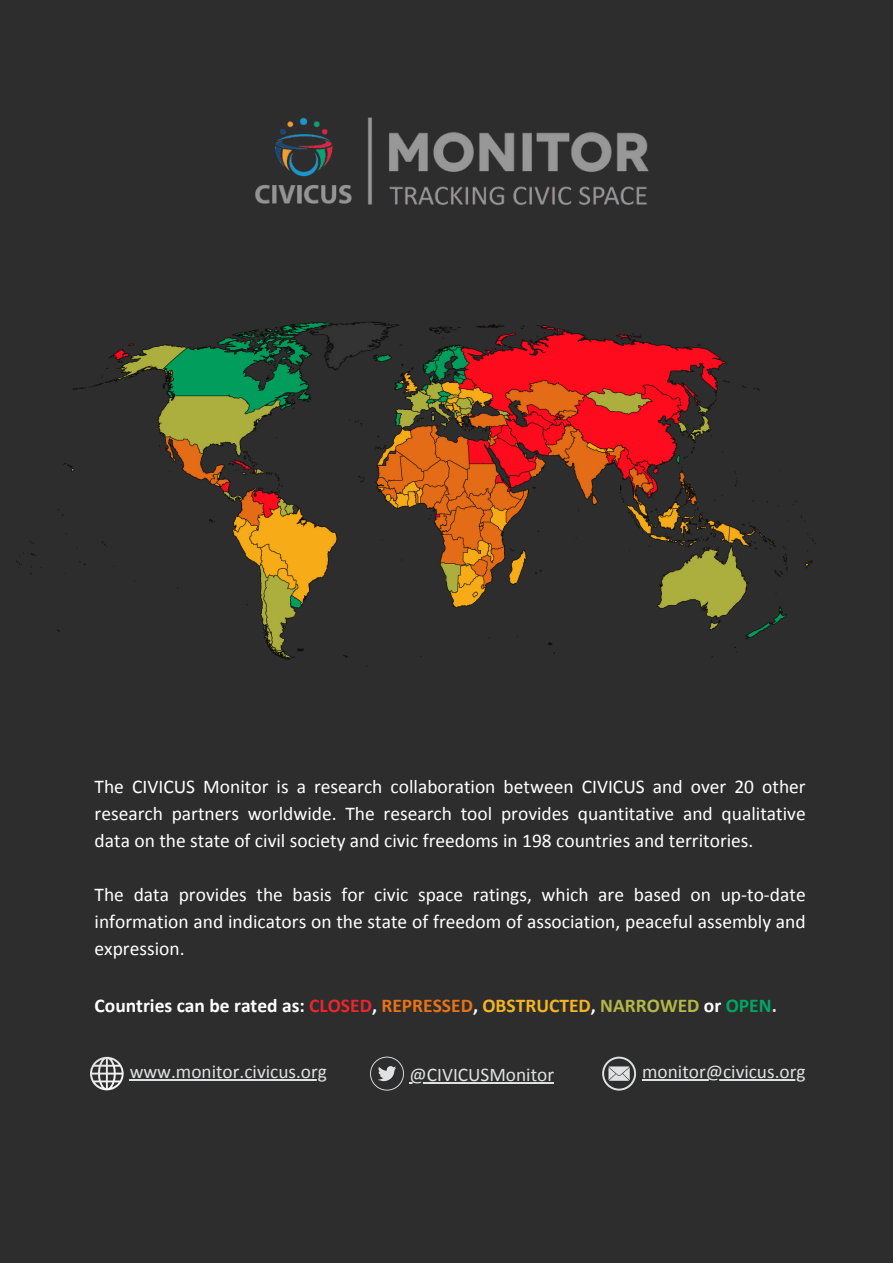
<style>
.page{position:relative;width:893px;height:1264px;background:#fff}
.page>*{position:absolute;margin:0;border:0;box-sizing:border-box;transform-origin:0 0}
.t1{font:19.5px/27px "Calibri";color:#fff;text-align:justify}
.t2{font:700 19.5px "Calibri";color:#fff}
.t3{font:19.35px "Calibri";color:#e0e1e2}
.s1{color:#e9252d}
.s2{color:#e87315}
.s3{color:#f6b41f}
.s4{color:#b4b746}
.s5{color:#01a664}
.s6{color:#e0e1e2}
</style>
<div class="page">
<div style="left:0;top:0;width:892px;height:1262px;background:#2d2d2d"></div>
<img style="left:255px;top:117px;width:394px;height:88px">
<svg style="left:90px;top:1056px;width:34px;height:34px"></svg>
<svg style="left:370px;top:1056px;width:34px;height:34px"></svg>
<svg style="left:602px;top:1056px;width:34px;height:34px"></svg>
<hr style="left:130px;top:1079px;width:197px;height:1px;background:#e0e1e2">
<hr style="left:642px;top:1079px;width:163px;height:1px;background:#e0e1e2">
<hr style="left:409px;top:1082px;width:145px;height:1px;background:#e0e1e2">
<img style="left:16px;top:322px;width:800px;height:344px">
<p class="t1" style="left:95px;top:774px;width:712px">The CIVICUS Monitor is a research collaboration between CIVICUS and over 20 other research partners worldwide. The research tool provides quantitative and qualitative data on the state of civil society and civic freedoms in 198 countries and territories.</p>
<p class="t1" style="left:95px;top:882px;width:712px">The data provides the basis for civic space ratings, which are based on up-to-date information and indicators on the state of freedom of association, peaceful assembly and expression.</p>
<p class="t2" style="left:95px;top:993px;width:683px">Countries can be rated as: <span class="s1">CLOSED</span>, <span class="s2">REPRESSED</span>, <span class="s3">OBSTRUCTED</span>, <span class="s4">NARROWED</span> or <span class="s5">OPEN</span><span class="s6">.</span></p>
<p class="t3" style="left:130px;top:1063px;width:199px">www.monitor.civicus.org</p>
<p class="t3" style="left:409px;top:1066px;width:146px">@CIVICUSMonitor</p>
<p class="t3" style="left:642px;top:1063px;width:165px">monitor@civicus.org</p>
</div>
